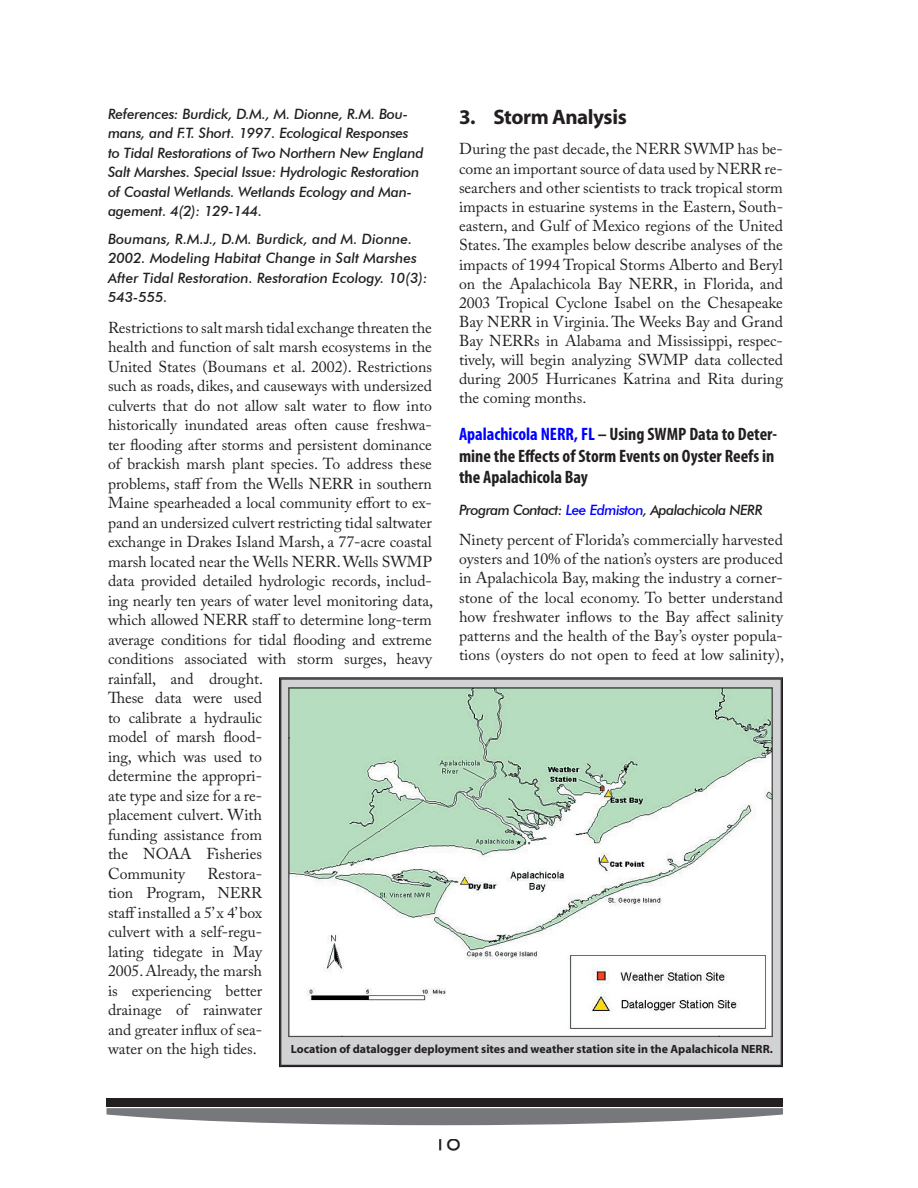
<style>
.page{position:relative;width:918px;height:1188px;background:#fff}
.page>*{position:absolute;margin:0;border:0;box-sizing:border-box;transform-origin:0 0}
.t1{font:700 21px "Myriad";letter-spacing:-.02em;color:#231f20}
.t2{font:700 21px "Chisel";color:#231f20}
.t3{font:700 condensed 18px/21.6px "Myriad Pro";color:#231f20}
.t4{font:15.75px/19.5px "Adobe Caslon Pro";color:#231f20;text-align:justify}
.t5{font:italic 500 14.25px/19.5px "Futura BT";letter-spacing:-.015em;color:#231f20}
.t6{font:italic 500 14.25px "Futura BT";letter-spacing:-.04em;color:#231f20}
.t7{font:700 12px "Myriad";color:#231f20}
.s1{color:#00f}
</style>
<div class="page">
<svg style="left:106px;top:1108px;width:677px;height:17px"></svg>
<div style="left:107px;top:1098px;width:676px;height:9px;background:#231f20"></div>
<svg style="left:280px;top:678px;width:502px;height:388px;background:#bdbdbf"></svg>
<svg style="left:288px;top:687px;width:485px;height:350px"></svg>
<div style="left:289px;top:688px;width:483px;height:51px;background:#b6ddbf"></div>
<img style="left:289px;top:737px;width:54px;height:299px">
<img style="left:718px;top:737px;width:54px;height:299px">
<img style="left:342px;top:986px;width:377px;height:50px">
<div style="left:292px;top:1045px;width:481px;height:11px;background:#d1d2d4"></div>
<p class="t5" style="left:108px;top:104px;width:317px">References: Burdick, D.M., M. Dionne, R.M. Bou&shy;mans, and F.T. Short. 1997. Ecological Responses to Tidal Restorations of Two Northern New England Salt Marshes. Special Issue: Hydrologic Restoration of Coastal Wetlands. Wetlands Ecology and Man&shy;agement. 4(2): 129-144.</p>
<p class="t5" style="left:108px;top:229px;width:321px">Boumans, R.M.J., D.M. Burdick, and M. Dionne.<br>2002. Modeling Habitat Change in Salt Marshes After Tidal Restoration. Restoration Ecology. 10(3):<br>543-555.</p>
<p class="t4" style="left:108px;top:318px;width:327px;text-align:left">Restrictions to salt marsh tidal exchange threaten the health and function of salt marsh ecosystems in the United States (Boumans et al. 2002). Restrictions such as roads, dikes, and causeways with undersized culverts that do not allow salt water to flow into historically inundated areas often cause freshwa&shy;ter flooding after storms and persistent dominance of brackish marsh plant species. To address these problems, staff from the Wells NERR in southern Maine spearheaded a local community effort to ex&shy;pand an undersized culvert restricting tidal saltwater exchange in Drakes Island Marsh, a 77-acre coastal marsh located near the Wells NERR. Wells SWMP data provided detailed hydrologic records, includ&shy;ing nearly ten years of water level monitoring data, which allowed NERR staff to determine long-term average conditions for tidal flooding and extreme conditions associated with storm surges, heavy rainfall, and drought.<br>These data were used<br>to calibrate a hydraulic<br>model of marsh flood-<br>ing, which was used to<br>determine the appropri-<br>ate type and size for a re-<br>placement culvert. With<br>funding assistance from<br>the NOAA Fisheries<br>Community</p>
<h1 class="t1" style="left:459px;top:106px;width:169px">3. Storm Analysis</h1>
<p class="t4" style="left:459px;top:139px;width:326px">During the past decade, the NERR SWMP has be&shy;come an important source of data used by NERR re&shy;searchers and other scientists to track tropical storm impacts in estuarine systems in the Eastern, South&shy;eastern, and Gulf of Mexico regions of the United States. The examples below describe analyses of the impacts of 1994 Tropical Storms Alberto and Beryl on the Apalachicola Bay NERR, in Florida, and 2003 Tropical Cyclone Isabel on the Chesapeake Bay NERR in Virginia. The Weeks Bay and Grand Bay NERRs in Alabama and Mississippi, respec&shy;tively, will begin analyzing SWMP data collected during 2005 Hurricanes Katrina and Rita during the coming months.</p>
<p class="t3" style="left:459px;top:424px;width:320px"><span class="s1">Apalachicola NERR, FL</span> – Using SWMP Data to Deter&shy;mine the Effects of Storm Events on Oyster Reefs in the Apalachicola Bay</p>
<p class="t6" style="left:459px;top:502px;width:305px">Program Contact: <span class="s1">Lee Edmiston</span>, Apalachicola NERR</p>
<p class="t4" style="left:459px;top:530px;width:327px">Ninety percent of Florida’s commercially harvested oysters and 10% of the nation’s oysters are produced in Apalachicola Bay, making the industry a corner&shy;stone of the local economy. To better understand how freshwater inflows to the Bay affect salinity patterns and the health of the Bay’s oyster popula&shy;tions (oysters do not open to feed at low salinity),</p>
<p class="t4" style="left:108px;top:864px;width:156px;text-indent:100px">Restora&shy;tion Program, NERR staff installed a 5’ x 4’ box culvert with a self-regu&shy;lating tidegate in May 2005. Already, the marsh is experiencing better drainage of rainwater and greater influx of sea&shy;water on the high tides.</p>
<p class="t7" style="left:291px;top:1043px;width:483px">Location of datalogger deployment sites and weather station site in the Apalachicola NERR.</p>
<h1 class="t2" style="left:433px;top:1131px;width:29px">10</h1>
</div>
